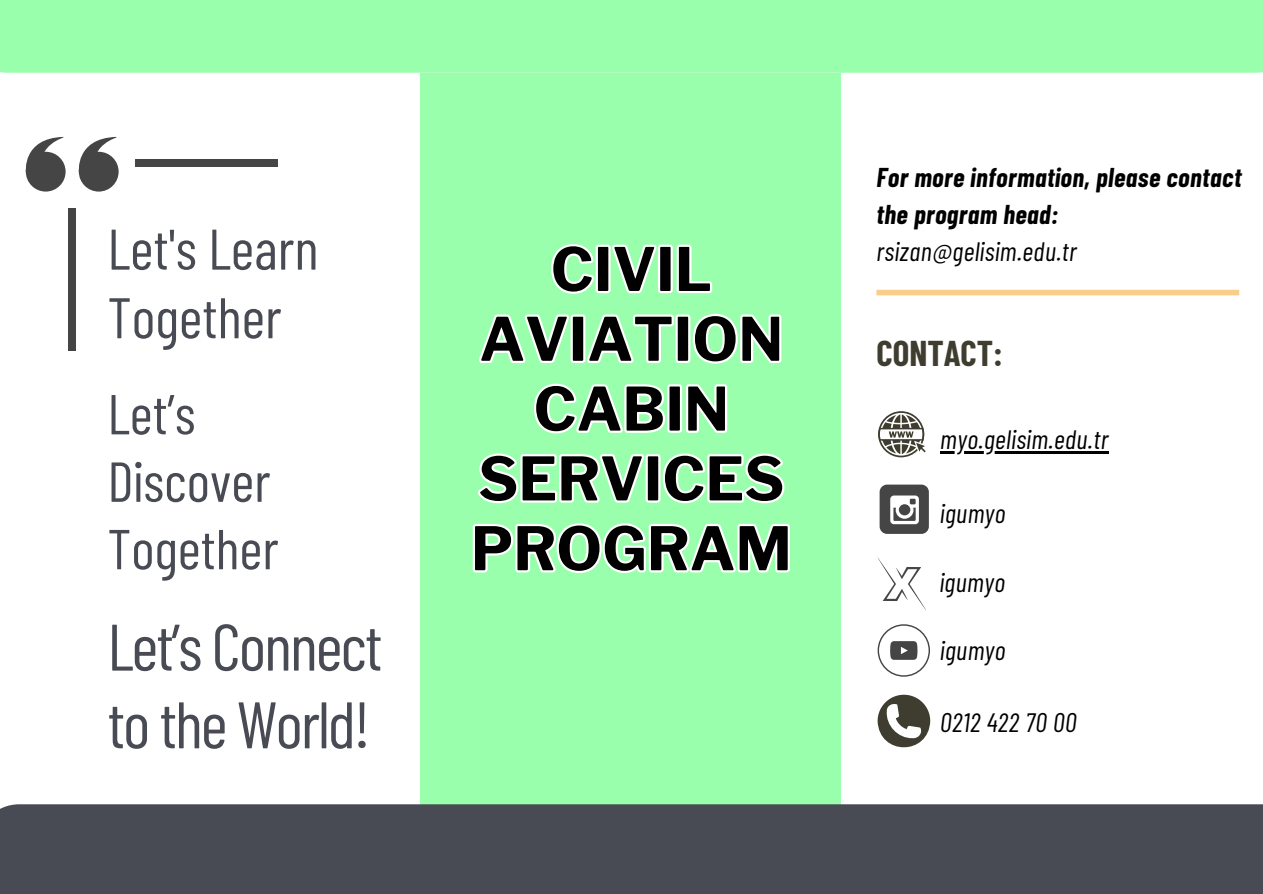
<style>
.page{position:relative;width:1263px;height:894px;background:#fff}
.page>*{position:absolute;margin:0;border:0;box-sizing:border-box;transform-origin:0 0}
.t1{font:65.55px/77.7px "Barlow Condensed";letter-spacing:-.03em;color:#484b53}
.t2{font:700 59.4px/69.8px "Libre Franklin";color:#000;text-align:center}
.t3{font:57.15px/68.6px "Barlow Condensed";color:#484b53}
.t4{font:56.1px/67.3px "Barlow Condensed";color:#484b53}
.t5{font:700 34.95px "Barlow Condensed";color:#3e3d2f}
.t6{font:italic 26.55px "Barlow Condensed";letter-spacing:.02em;color:#000}
.t7{font:italic 700 26.55px/37.2px "Barlow Condensed";letter-spacing:.02em;color:#000}
</style>
<div class="page">
<div style="left:420px;top:73px;width:421px;height:743px;background:#9affad"></div>
<div style="left:0;top:804px;width:1263px;height:89px;background:#484b53"></div>
<div style="left:876px;top:290px;width:363px;height:5px;background:#fbcd8a"></div>
<svg style="left:878px;top:411px;width:47px;height:46px"></svg>
<div style="left:880px;top:484px;width:49px;height:49px;background:#454545;border-radius:7px"></div>
<svg style="left:890px;top:495px;width:29px;height:29px"></svg>
<svg style="left:878px;top:694px;width:52px;height:54px"></svg>
<svg style="left:551px;top:244px;width:162px;height:50px"></svg>
<svg style="left:479px;top:313px;width:303px;height:51px"></svg>
<svg style="left:534px;top:383px;width:194px;height:38px"></svg>
<svg style="left:472px;top:421px;width:318px;height:152px"></svg>
<svg style="left:25px;top:136px;width:94px;height:55px"></svg>
<div style="left:69px;top:208px;width:7px;height:142px;background:#454545"></div>
<div style="left:135px;top:160px;width:142px;height:7px;background:#454545"></div>
<div style="left:0;top:0;width:1263px;height:73px;background:#9affad"></div>
<svg style="left:878px;top:558px;width:48px;height:52px"></svg>
<svg style="left:878px;top:624px;width:52px;height:52px"></svg>
<hr style="left:940px;top:451px;width:169px;height:2px;background:#000">
<h3 class="t3" style="left:107px;top:212px;width:213px">Let's Learn<br>Together</h3>
<h3 class="t4" style="left:107px;top:378px;width:173px">Let’s<br>Discover<br>Together</h3>
<h1 class="t1" style="left:107px;top:605px;width:276px">Let’s Connect to the World!</h1>
<h2 class="t2" style="left:471px;top:235px;width:322px">CIVIL<br>AVIATION<br>CABIN<br>SERVICES<br>PROGRAM</h2>
<p class="t7" style="left:876px;top:157px;width:367px">For more information, please contact the program head:</p>
<p class="t6" style="left:876px;top:234px;width:202px">rsizan@gelisim.edu.tr</p>
<h3 class="t5" style="left:876px;top:331px;width:128px">CONTACT:</h3>
<p class="t6" style="left:940px;top:422px;width:170px">myo.gelisim.edu.tr</p>
<p class="t6" style="left:940px;top:496px;width:67px">igumyo</p>
<p class="t6" style="left:940px;top:565px;width:67px">igumyo</p>
<p class="t6" style="left:940px;top:633px;width:67px">igumyo</p>
<p class="t6" style="left:940px;top:705px;width:138px">0212 422 70 00</p>
</div>
